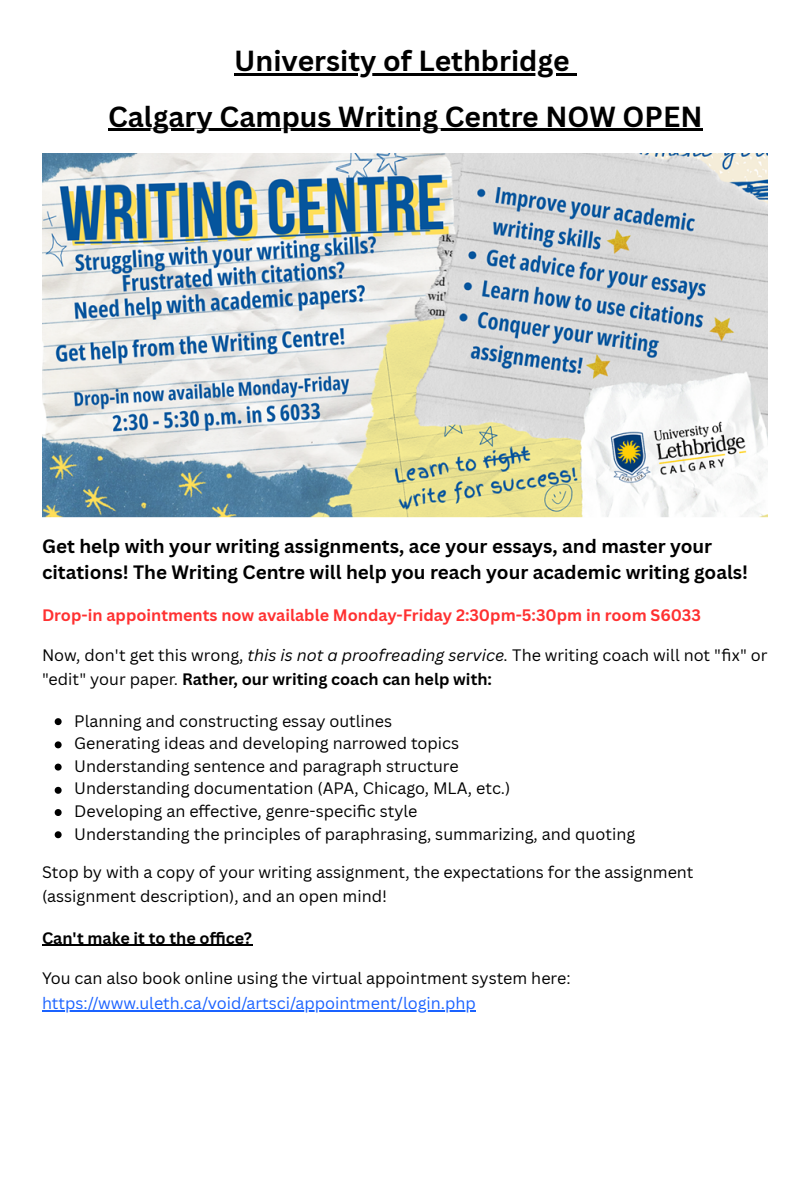
<style>
.page{position:relative;width:810px;height:1181px;background:#fff}
.page>*{position:absolute;margin:0;border:0;box-sizing:border-box;transform-origin:0 0}
.t1{font:700 28.2px "Canva Sans";color:#000}
.t2{font:700 18.9px/26.2px "Canva Sans";color:#000}
.t3{font:16.2px/24.2px "Canva Sans";color:#000}
.t4{font:700 16.2px "Canva Sans";color:#ff3131}
.t5{font:700 16.2px "Canva Sans";color:#000}
.s1{font-style:italic}
.s2{font-weight:700}
.s3{color:#1a62ff}
</style>
<div class="page">
<hr style="left:234px;top:73px;width:343px;height:2px;background:#000">
<hr style="left:108px;top:129px;width:595px;height:2px;background:#000">
<hr style="left:42px;top:944px;width:210px;height:1px;background:#000">
<hr style="left:42px;top:1010px;width:434px;height:1px;background:#1a62ff">
<img style="left:42px;top:153px;width:726px;height:364px">
<svg style="left:55px;top:718px;width:7px;height:7px"></svg>
<svg style="left:55px;top:741px;width:7px;height:7px"></svg>
<svg style="left:55px;top:763px;width:7px;height:7px"></svg>
<svg style="left:55px;top:786px;width:7px;height:7px"></svg>
<svg style="left:55px;top:809px;width:7px;height:7px"></svg>
<svg style="left:55px;top:831px;width:7px;height:7px"></svg>
<h1 class="t1" style="left:234px;top:41px;width:337px">University of Lethbridge</h1>
<h1 class="t1" style="left:108px;top:97px;width:596px">Calgary Campus Writing Centre NOW OPEN</h1>
<h2 class="t2" style="left:42px;top:532px;width:708px">Get help with your writing assignments, ace your essays, and master your citations! The Writing Centre will help you reach your academic writing goals!</h2>
<p class="t4" style="left:42px;top:603px;width:660px">Drop-in appointments now available Monday-Friday 2:30pm-5:30pm in room S6033</p>
<p class="t3" style="left:42px;top:642px;width:727px">Now, don't get this wrong, <span class="s1">this is not a proofreading service.</span> The writing coach will not "fix" or "edit" your paper. <span class="s2">Rather, our writing coach can help with:</span></p>
<p class="t3" style="left:74px;top:708px;width:319px">Planning and constructing essay outlines</p>
<p class="t3" style="left:74px;top:730px;width:386px">Generating ideas and developing narrowed topics</p>
<p class="t3" style="left:74px;top:753px;width:386px">Understanding sentence and paragraph structure</p>
<p class="t3" style="left:74px;top:776px;width:438px">Understanding documentation (APA, Chicago, MLA, etc.)</p>
<p class="t3" style="left:74px;top:798px;width:345px">Developing an effective, genre-specifi c style</p>
<p class="t3" style="left:74px;top:821px;width:563px">Understanding the principles of paraphrasing, summarizing, and quoting</p>
<p class="t3" style="left:42px;top:859px;width:653px">Stop by with a copy of your writing assignment, the expectations for the assignment (assignment description), and an open mind!</p>
<h3 class="t5" style="left:42px;top:926px;width:212px">Can't make it to the offi ce?</h3>
<p class="t3" style="left:42px;top:965px;width:530px;line-height:25.2px">You can also book online using the virtual appointment system here: <span class="s3">https://www.uleth.ca/void/artsci/appointment/login.php</span></p>
</div>
